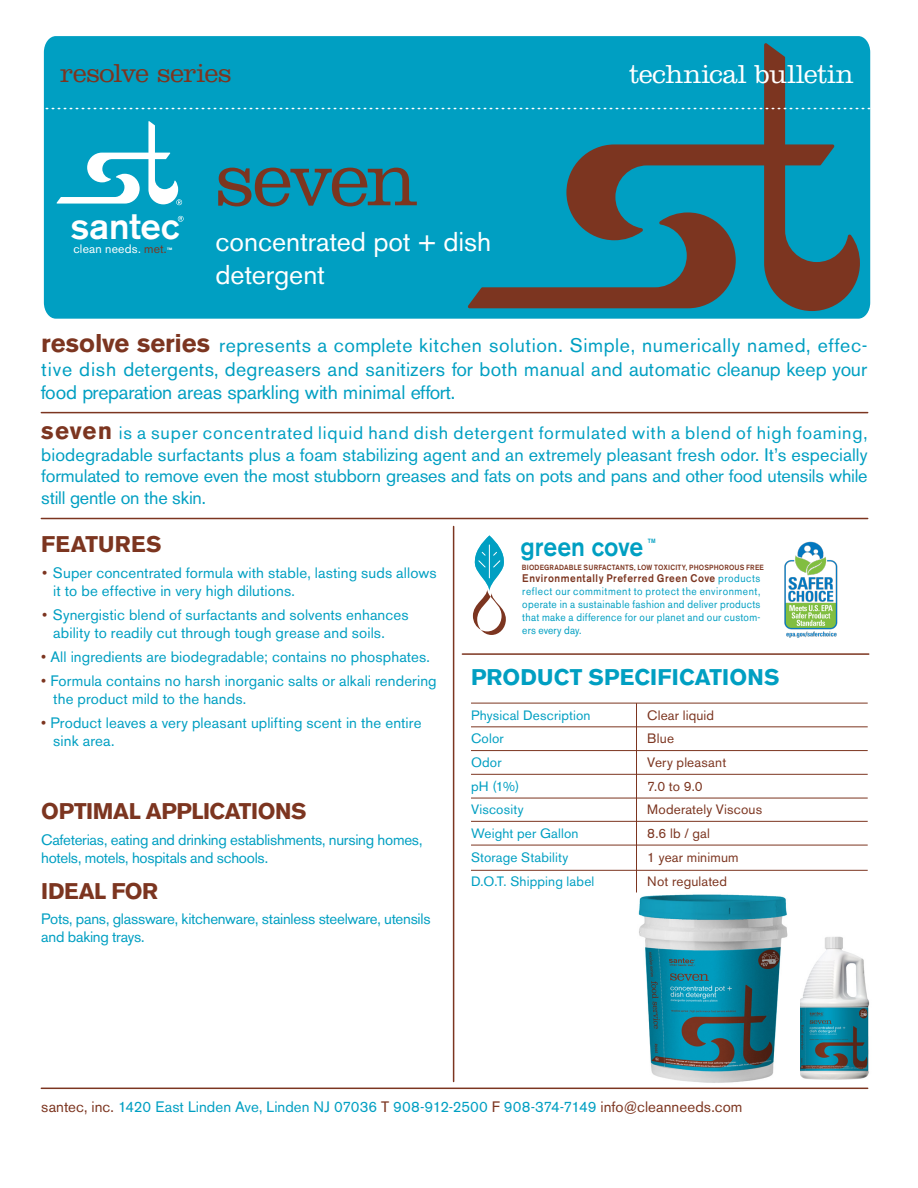
<style>
.page{position:relative;width:918px;height:1188px;background:#fff}
.page>*{position:absolute;margin:0;border:0;box-sizing:border-box;transform-origin:0 0}
.t1{font:300 78px "Clarendon";letter-spacing:-.035em;color:#7c3520}
.t2{font:500 36.6px "Akzidenz Grotesk BE";letter-spacing:-.005em;color:#fff}
.t3{font:27px/32.4px "Akzidenz Grotesk BE";color:#fff}
.t4{font:300 27px "Clarendon";letter-spacing:-.005em;color:#fff}
.t5{font:300 27px "Clarendon";letter-spacing:-.015em;color:#7c3520}
.t6{font:500 26.7px "Akzidenz Grotesk BE";letter-spacing:-.005em;color:#009fc2;scale:.92 1}
.t7{font:700 22.5px "Akzidenz Grotesk BE";letter-spacing:-.02em;color:#7c3520}
.t8{font:700 22.5px "Akzidenz Grotesk BE";letter-spacing:.005em;color:#009fc2}
.t9{font:700 22.5px "Akzidenz Grotesk BE";letter-spacing:.01em;color:#7c3520}
.t10{font:19.5px/23.4px "Akzidenz Grotesk BE";letter-spacing:-.01em;color:#009fc2;text-align:justify}
.t11{font:18px/21.6px "Akzidenz Grotesk BE";letter-spacing:-.01em;color:#009fc2;text-align:justify}
.t12{font:15px/18px "Akzidenz Grotesk BE";letter-spacing:.005em;color:#009fc2}
.t13{font:15px/18px "Akzidenz Grotesk BE";letter-spacing:-.015em;color:#009fc2}
.t14{font:13.5px "Akzidenz Grotesk BE";letter-spacing:.015em;color:#009fc2}
.t15{font:13.5px "Akzidenz Grotesk BE";letter-spacing:.015em;color:#7c3520}
.t16{font:12.15px "Akzidenz Grotesk BE";letter-spacing:.015em;color:#fff}
.t17{font:10.95px/13.2px "Akzidenz Grotesk BE";letter-spacing:.025em;color:#009fc2;text-align:justify;scale:.92 1}
.t18{font:500 7.5px "Akzidenz Grotesk BE";letter-spacing:.03em;color:#7c3520;scale:.92 1}
.t19{font:500 6.15px "Akzidenz Grotesk BE";color:#009fc2;scale:.92 1}
.t20{font:700 3.3px "Akzidenz Grotesk BE";color:#fff}
.s1{color:#7c3520}
.s2{font-weight:700;font-size:25.5px;color:#7c3520}
.s3{font-weight:700;font-size:24px;color:#7c3520}
.s4{font-family:"Gotham";color:#7c3520}
.s5{font-weight:500;color:#7c3520}
</style>
<div class="page">
<img style="left:800px;top:936px;width:70px;height:144px">
<img style="left:623px;top:892px;width:177px;height:198px">
<svg style="left:45px;top:36px;width:824px;height:283px;background:#09a2c4"></svg>
<svg style="left:44px;top:43px;width:826px;height:268px;background:#1293af"></svg>
<hr style="left:41px;top:412px;width:827px;height:1px;background:#7c3520">
<hr style="left:41px;top:518px;width:827px;height:1px;background:#7c3520">
<hr style="left:41px;top:1088px;width:827px;height:1px;background:#7c3520">
<hr style="left:453px;top:526px;width:1px;height:556px;background:#7c3520">
<hr style="left:471px;top:703px;width:397px;height:1px;background:#7c3520">
<hr style="left:471px;top:727px;width:397px;height:1px;background:#7c3520">
<hr style="left:471px;top:750px;width:397px;height:1px;background:#7c3520">
<hr style="left:471px;top:774px;width:397px;height:1px;background:#7c3520">
<hr style="left:471px;top:798px;width:397px;height:1px;background:#7c3520">
<hr style="left:636px;top:703px;width:1px;height:189px;background:#7c3520">
<hr style="left:471px;top:821px;width:397px;height:1px;background:#7c3520">
<hr style="left:471px;top:845px;width:397px;height:1px;background:#7c3520">
<hr style="left:471px;top:870px;width:397px;height:1px;background:#7c3520">
<hr style="left:462px;top:653px;width:407px;height:2px;background:#7c3520">
<svg style="left:473px;top:535px;width:33px;height:100px"></svg>
<img style="left:784px;top:542px;width:54px;height:96px">
<h3 class="t5" style="left:60px;top:58px;width:173px">resolve series</h3>
<h2 class="t2" style="left:71px;top:203px;width:110px">santec</h2>
<p class="t16" style="left:73px;top:242px;width:95px">clean needs. <span class="s1">met.</span></p>
<p class="t20" style="left:167px;top:247px;width:7px">TM</p>
<h1 class="t1" style="left:215px;top:134px;width:204px">seven</h1>
<h3 class="t3" style="left:215px;top:226px;width:277px">concentrated pot + dish detergent</h3>
<h3 class="t4" style="left:629px;top:59px;width:227px">technical bulletin</h3>
<p class="t10" style="left:41px;top:334px;width:828px"><span class="s2">resolve series</span> represents a complete kitchen solution. Simple, numerically named, effec&shy;tive dish detergents, degreasers and sanitizers for both manual and automatic cleanup keep your food preparation areas sparkling with minimal effort.</p>
<p class="t11" style="left:41px;top:422px;width:828px"><span class="s3">seven</span> is a super concentrated liquid hand dish detergent formulated with a blend of high foaming, biodegradable surfactants plus a foam stabilizing agent and an extremely pleasant fresh odor. It’s especially formulated to remove even the most stubborn greases and fats on pots and pans and other food utensils while still gentle on the skin.</p>
<h3 class="t9" style="left:41px;top:531px;width:122px">FEATURES</h3>
<p class="t12" style="left:53px;top:564px;width:385px;text-indent:-12px"><span class="s4">•</span> Super concentrated formula with stable, lasting suds allows it to be effective in very high dilutions.</p>
<p class="t12" style="left:53px;top:606px;width:357px;text-indent:-12px"><span class="s4">•</span> Synergistic blend of surfactants and solvents enhances ability to readily cut through tough grease and soils.</p>
<p class="t12" style="left:41px;top:648px;width:390px"><span class="s1">•</span> All ingredients are biodegradable; contains no phosphates.</p>
<p class="t12" style="left:53px;top:672px;width:385px;text-indent:-12px"><span class="s1">•</span> Formula contains no harsh inorganic salts or alkali rendering the product mild to the hands.</p>
<p class="t12" style="left:53px;top:714px;width:370px;text-indent:-12px"><span class="s1">•</span> Product leaves a very pleasant uplifting scent in the entire sink area.</p>
<p class="t19" style="left:648px;top:537px;width:10px">TM</p>
<h3 class="t6" style="left:521px;top:530px;width:135px">green cove</h3>
<p class="t18" style="left:522px;top:563px;width:265px">BIODEGRADABLE SURFACTANTS, LOW TOXICITY, PHOSPHOROUS FREE</p>
<p class="t17" style="left:522px;top:571px;width:260px"><span class="s5">Environmentally Preferred Green Cove</span> products reflect our commitment to protect the environment, operate in a sustainable fashion and deliver products that make a difference for our planet and our custom&shy;ers every day.</p>
<h3 class="t8" style="left:471px;top:665px;width:310px">PRODUCT SPECIFICATIONS</h3>
<p class="t14" style="left:471px;top:707px;width:121px">Physical Description</p>
<p class="t15" style="left:647px;top:707px;width:68px">Clear liquid</p>
<p class="t14" style="left:471px;top:731px;width:34px">Color</p>
<p class="t15" style="left:647px;top:731px;width:28px">Blue</p>
<p class="t14" style="left:471px;top:754px;width:32px">Odor</p>
<p class="t15" style="left:647px;top:754px;width:81px">Very pleasant</p>
<p class="t14" style="left:471px;top:778px;width:50px">pH (1%)</p>
<p class="t15" style="left:647px;top:778px;width:57px">7.0 to 9.0</p>
<p class="t14" style="left:471px;top:802px;width:54px">Viscosity</p>
<p class="t15" style="left:647px;top:802px;width:116px">Moderately Viscous</p>
<p class="t14" style="left:471px;top:825px;width:109px">Weight per Gallon</p>
<p class="t15" style="left:647px;top:825px;width:64px">8.6 lb / gal</p>
<p class="t14" style="left:471px;top:849px;width:99px">Storage Stability</p>
<p class="t15" style="left:647px;top:849px;width:93px">1 year minimum</p>
<p class="t14" style="left:471px;top:873px;width:125px">D.O.T. Shipping label</p>
<p class="t15" style="left:647px;top:873px;width:81px">Not regulated</p>
<h3 class="t7" style="left:41px;top:798px;width:267px">OPTIMAL APPLICATIONS</h3>
<p class="t13" style="left:41px;top:831px;width:383px">Cafeterias, eating and drinking establishments, nursing homes, hotels, motels, hospitals and schools.</p>
<h3 class="t7" style="left:41px;top:878px;width:118px">IDEAL FOR</h3>
<p class="t13" style="left:41px;top:910px;width:391px">Pots, pans, glassware, kitchenware, stainless steelware, utensils and baking trays.</p>
<p class="t12" style="left:41px;top:1098px;width:703px"><span class="s1">santec, inc.</span> 1420 East Linden Ave, Linden NJ 07036 <span class="s1">T</span> 908-912-2500 <span class="s1">F</span> 908-374-7149 <span class="s1">info@cleanneeds.com</span></p>
</div>
